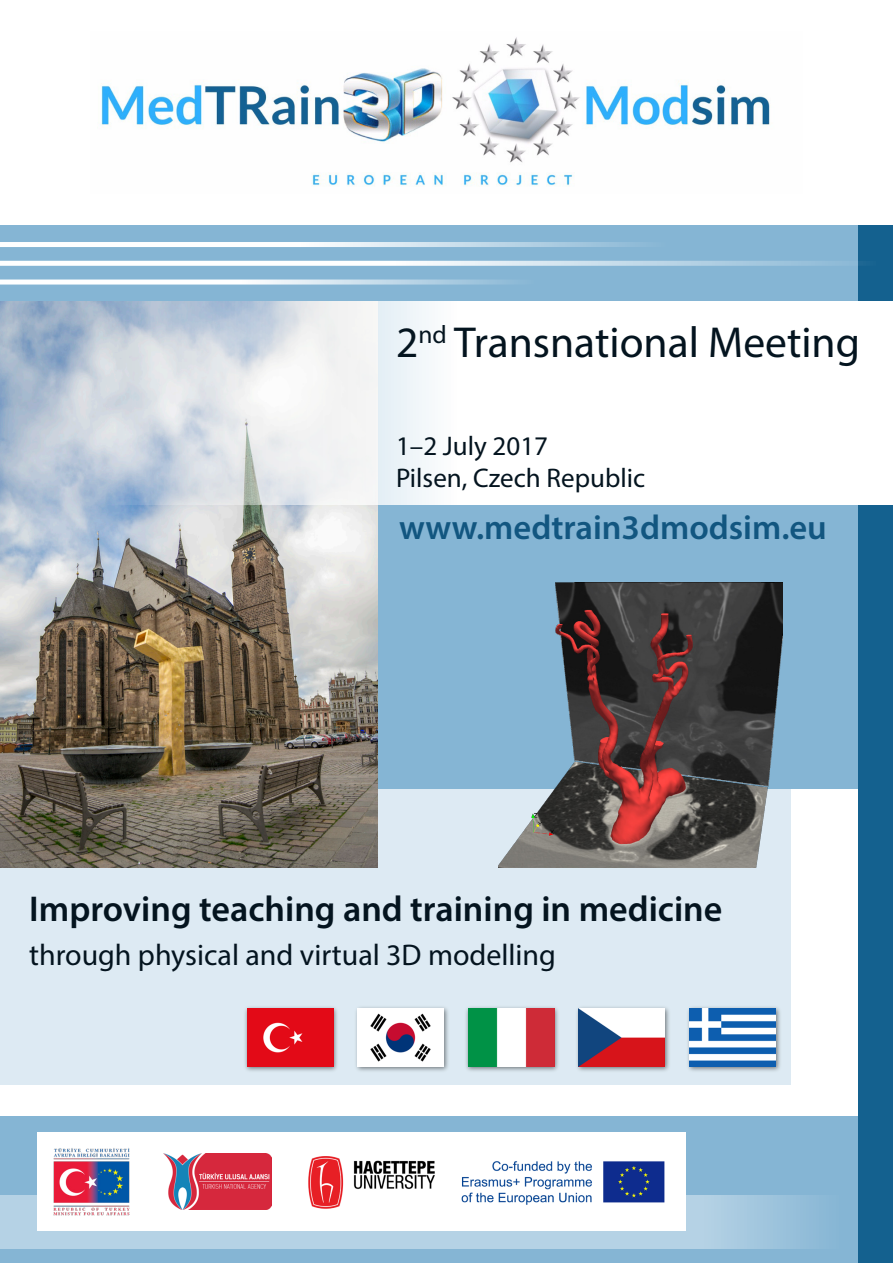
<style>
.page{position:relative;width:893px;height:1263px;background:#fff}
.page>*{position:absolute;margin:0;border:0;box-sizing:border-box;transform-origin:0 0}
.t1{font:43.5px "Myriad Pro";color:#04141f}
.t2{font:600 36px "Myriad Pro";color:#04141f}
.t3{font:600 34.5px "Myriad Pro";color:#125680}
.t4{font:30px "Myriad Pro";color:#04141f}
.t5{font:27px/32.4px "Myriad Pro";color:#04141f}
</style>
<div class="page">
<div style="left:0;top:778px;width:790px;height:307px;background:#ddeaf3"></div>
<div style="left:0;top:1116px;width:893px;height:147px;background:#85b5d4"></div>
<svg style="left:0;top:1195px;width:813px;height:53px;background:#afcee3"></svg>
<div style="left:0;top:225px;width:893px;height:564px;background:#85b5d4"></div>
<img style="left:0;top:302px;width:377px;height:565px">
<div style="left:858px;top:226px;width:35px;height:1037px;background:#14618f"></div>
<svg style="left:98px;top:302px;width:795px;height:202px;background:#f0f3f6"></svg>
<img style="left:101px;top:37px;width:669px;height:150px">
<svg style="left:0;top:242px;width:638px;height:5px;background:#e0ecf4"></svg>
<svg style="left:0;top:261px;width:859px;height:5px;background:#dbe9f2"></svg>
<svg style="left:0;top:279px;width:512px;height:6px;background:#d2e3ee"></svg>
<img style="left:499px;top:583px;width:284px;height:284px">
<div style="left:38px;top:1133px;width:648px;height:98px;background:#fff"></div>
<img style="left:164px;top:1153px;width:107px;height:57px">
<img style="left:308px;top:1156px;width:127px;height:53px">
<img style="left:53px;top:1148px;width:77px;height:68px">
<img style="left:461px;top:1161px;width:204px;height:44px">
<img style="left:577px;top:1007px;width:92px;height:64px">
<img style="left:579px;top:1009px;width:86px;height:57px">
<img style="left:466px;top:1007px;width:92px;height:64px">
<img style="left:468px;top:1009px;width:86px;height:57px">
<img style="left:356px;top:1007px;width:92px;height:64px">
<img style="left:358px;top:1009px;width:86px;height:57px">
<img style="left:688px;top:1007px;width:92px;height:64px">
<img style="left:689px;top:1009px;width:86px;height:57px">
<img style="left:245px;top:1007px;width:92px;height:64px">
<img style="left:247px;top:1009px;width:86px;height:57px">
<p class="t1" style="left:396px;top:316px;width:465px">2<sup>nd</sup> Transnational Meeting</p>
<p class="t5" style="left:396px;top:429px;width:251px">1–2 July 2017<br>Pilsen, Czech Republic</p>
<p class="t3" style="left:399px;top:506px;width:429px">www.medtrain3dmodsim.eu</p>
<p class="t2" style="left:29px;top:886px;width:695px">Improving teaching and training in medicine</p>
<p class="t4" style="left:29px;top:936px;width:528px">through physical and virtual 3D modelling</p>
</div>
